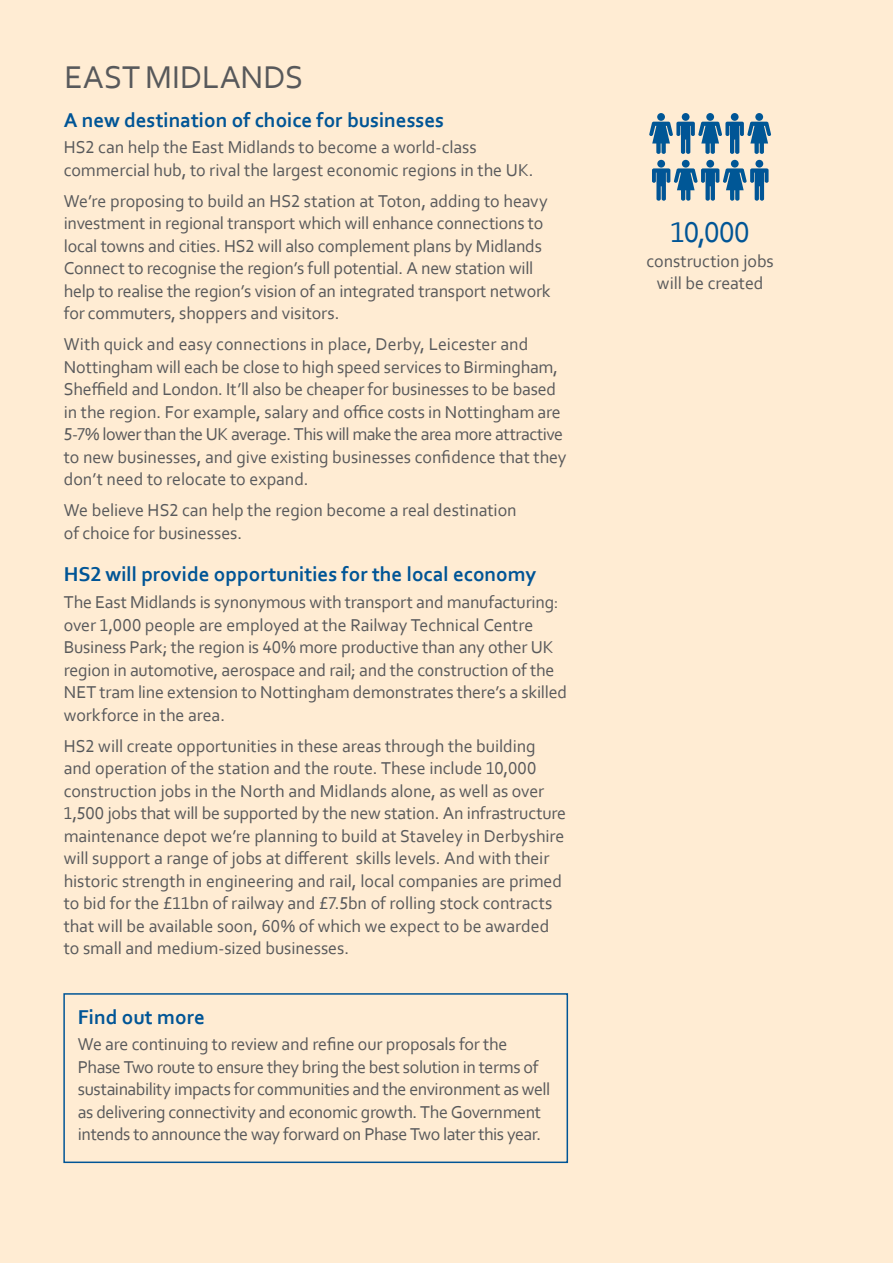
<style>
.page{position:relative;width:893px;height:1263px;background:#ffecd3}
.page>*{position:absolute;margin:0;border:0;box-sizing:border-box;transform-origin:0 0}
.t1{font:33px "Corbel";letter-spacing:-.005em;color:#58595b}
.t2{font:30px "Corbel";color:#005596}
.t3{font:700 21px "Corbel";color:#005596}
.t4{font:18px/22.5px "Corbel";letter-spacing:-.01em;color:#58595b}
</style>
<div class="page">
<svg style="left:649px;top:113px;width:122px;height:41px"></svg>
<svg style="left:652px;top:160px;width:117px;height:41px"></svg>
<div style="left:63px;top:993px;width:505px;height:170px;border:2px solid #005596"></div>
<h1 class="t1" style="left:64px;top:57px;width:240px">EAST MIDLANDS</h1>
<p class="t3" style="left:64px;top:107px;width:382px">A new destination of choice for businesses</p>
<p class="t4" style="left:64px;top:136px;width:471px">HS2 can help the East Midlands to become a world-class commercial hub, to rival the largest economic regions in the UK.</p>
<p class="t4" style="left:64px;top:189px;width:488px">We’re proposing to build an HS2 station at Toton, adding to heavy investment in regional transport which will enhance connections to local towns and cities. HS2 will also complement plans by Midlands Connect to recognise the region’s full potential. A new station will help to realise the region’s vision of an integrated transport network for commuters, shoppers and visitors.</p>
<p class="t4" style="left:64px;top:333px;width:504px">With quick and easy connections in place, Derby, Leicester and Nottingham will each be close to high speed services to Birmingham, Sheffield and London. It’ll also be cheaper for businesses to be based in the region. For example, salary and office costs in Nottingham are 5-7% lower than the UK average. This will make the area more attractive to new businesses, and give existing businesses confidence that they don’t need to relocate to expand.</p>
<p class="t4" style="left:64px;top:499px;width:454px">We believe HS2 can help the region become a real destination of choice for businesses.</p>
<p class="t3" style="left:64px;top:561px;width:474px">HS2 will provide opportunities for the local economy</p>
<p class="t4" style="left:64px;top:590px;width:505px">The East Midlands is synonymous with transport and manufacturing: over 1,000 people are employed at the Railway Technical Centre Business Park; the region is 40% more productive than any other UK region in automotive, aerospace and rail; and the construction of the NET tram line extension to Nottingham demonstrates there’s a skilled workforce in the area.</p>
<p class="t4" style="left:64px;top:734px;width:504px">HS2 will create opportunities in these areas through the building and operation of the station and the route. These include 10,000 construction jobs in the North and Midlands alone, as well as over 1,500 jobs that will be supported by the new station. An infrastructure maintenance depot we’re planning to build at Staveley in Derbyshire will support a range of jobs at different skills levels. And with their historic strength in engineering and rail, local companies are primed to bid for the £11bn of railway and £7.5bn of rolling stock contracts that will be available soon, 60% of which we expect to be awarded to small and medium-sized businesses.</p>
<p class="t3" style="left:78px;top:1004px;width:128px">Find out more</p>
<p class="t4" style="left:78px;top:1033px;width:474px">We are continuing to review and refine our proposals for the Phase Two route to ensure they bring the best solution in terms of sustainability impacts for communities and the environment as well as delivering connectivity and economic growth. The Government intends to announce the way forward on Phase Two later this year.</p>
<h2 class="t2" style="left:671px;top:213px;width:80px">10,000</h2>
<p class="t4" style="left:646px;top:249px;width:129px;text-align:center">construction jobs will be created</p>
</div>
